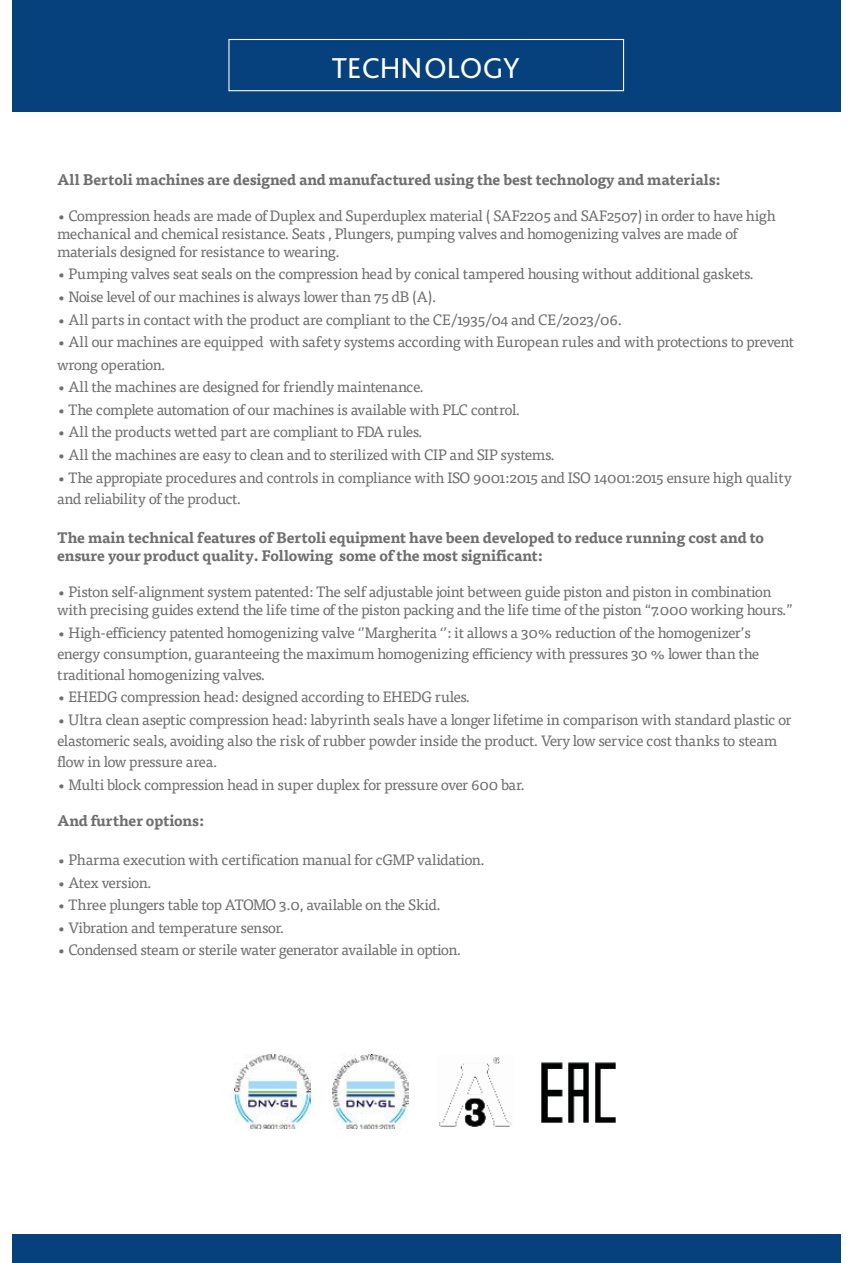
<style>
.page{position:relative;width:851px;height:1263px;background:#fff}
.page>*{position:absolute;margin:0;border:0;box-sizing:border-box;transform-origin:0 0}
.t1{font:30.15px "Bliss Pro";color:#fff}
.t2{font:15px/21px "Tisa Pro";letter-spacing:-.03em;color:#706f6f}
.t3{font:700 15px/18px "Tisa Pro";letter-spacing:-.01em;color:#706f6f}
.t4{font:15px "Tisa Pro";letter-spacing:-.01em;color:#706f6f}
.t5{font:15px "Tisa Pro";letter-spacing:-.05em;color:#706f6f}
</style>
<div class="page">
<div style="left:13px;top:0;width:827px;height:112px;background:#06417d"></div>
<div style="left:13px;top:1234px;width:827px;height:29px;background:#06417d"></div>
<div style="left:228px;top:39px;width:396px;height:52px;border:1px solid #fff"></div>
<img style="left:234px;top:1055px;width:77px;height:74px">
<img style="left:332px;top:1055px;width:76px;height:74px">
<img style="left:439px;top:1057px;width:73px;height:70px">
<img style="left:541px;top:1062px;width:75px;height:61px">
<h1 class="t1" style="left:332px;top:50px;width:189px">TECHNOLOGY</h1>
<p class="t3" style="left:57px;top:169px;width:665px">All Bertoli machines are designed and manufactured using the best technology and materials:</p>
<p class="t2" style="left:57px;top:206px;width:720px;line-height:18px">• Compression heads are made of Duplex and Superduplex material ( SAF2205 and SAF2507) in order to have high mechanical and chemical resistance. Seats , Plungers, pumping valves and homogenizing valves are made of materials designed for resistance to wearing.</p>
<p class="t2" style="left:57px;top:263px;width:698px">• Pumping valves seat seals on the compression head by conical tampered housing without additional gaskets.</p>
<p class="t2" style="left:57px;top:285px;width:381px">• Noise level of our machines is always lower than 75 dB (A).</p>
<p class="t4" style="left:57px;top:308px;width:566px">• All parts in contact with the product are compliant to the CE/1935/04 and CE/2023/06.</p>
<p class="t2" style="left:57px;top:330px;width:738px;line-height:22.6px">• All our machines are equipped with safety systems according with European rules and with protections to prevent wrong operation.</p>
<p class="t2" style="left:57px;top:376px;width:368px">• All the machines are designed for friendly maintenance.</p>
<p class="t2" style="left:57px;top:398px;width:464px">• The complete automation of our machines is available with PLC control.</p>
<p class="t2" style="left:57px;top:421px;width:367px">• All the products wetted part are compliant to FDA rules.</p>
<p class="t4" style="left:57px;top:444px;width:499px">• All the machines are easy to clean and to sterilized with CIP and SIP systems.</p>
<p class="t2" style="left:57px;top:466px;width:736px">• The appropiate procedures and controls in compliance with ISO 9001:2015 and ISO 14001:2015 ensure high quality and reliability of the product.</p>
<p class="t3" style="left:57px;top:528px;width:708px">The main technical features of Bertoli equipment have been developed to reduce running cost and to ensure your product quality. Following some of the most significant:</p>
<p class="t2" style="left:57px;top:582px;width:737px;line-height:18px">• Piston self-alignment system patented: The self adjustable joint between guide piston and piston in combination with precising guides extend the life time of the piston packing and the life time of the piston “7.000 working hours.”</p>
<p class="t2" style="left:57px;top:621px;width:703px">• High-efficiency patented homogenizing valve ‘’Margherita ‘’: it allows a 30% reduction of the homogenizer’s energy consumption, guaranteeing the maximum homogenizing efficiency with pressures 30 % lower than the traditional homogenizing valves.</p>
<p class="t2" style="left:57px;top:686px;width:414px">• EHEDG compression head: designed according to EHEDG rules.</p>
<p class="t2" style="left:57px;top:708px;width:736px">• Ultra clean aseptic compression head: labyrinth seals have a longer lifetime in comparison with standard plastic or elastomeric seals, avoiding also the risk of rubber powder inside the product. Very low service cost thanks to steam flow in low pressure area.</p>
<p class="t2" style="left:57px;top:773px;width:469px">• Multi block compression head in super duplex for pressure over 600 bar.</p>
<p class="t3" style="left:57px;top:811px;width:149px">And further options:</p>
<p class="t4" style="left:57px;top:849px;width:429px">• Pharma execution with certification manual for cGMP validation.</p>
<p class="t5" style="left:57px;top:871px;width:96px">• Atex version.</p>
<p class="t2" style="left:57px;top:893px;width:385px">• Three plungers table top ATOMO 3.0, available on the Skid.</p>
<p class="t2" style="left:57px;top:916px;width:229px">• Vibration and temperature sensor.</p>
<p class="t2" style="left:57px;top:939px;width:406px">• Condensed steam or sterile water generator available in option.</p>
</div>
